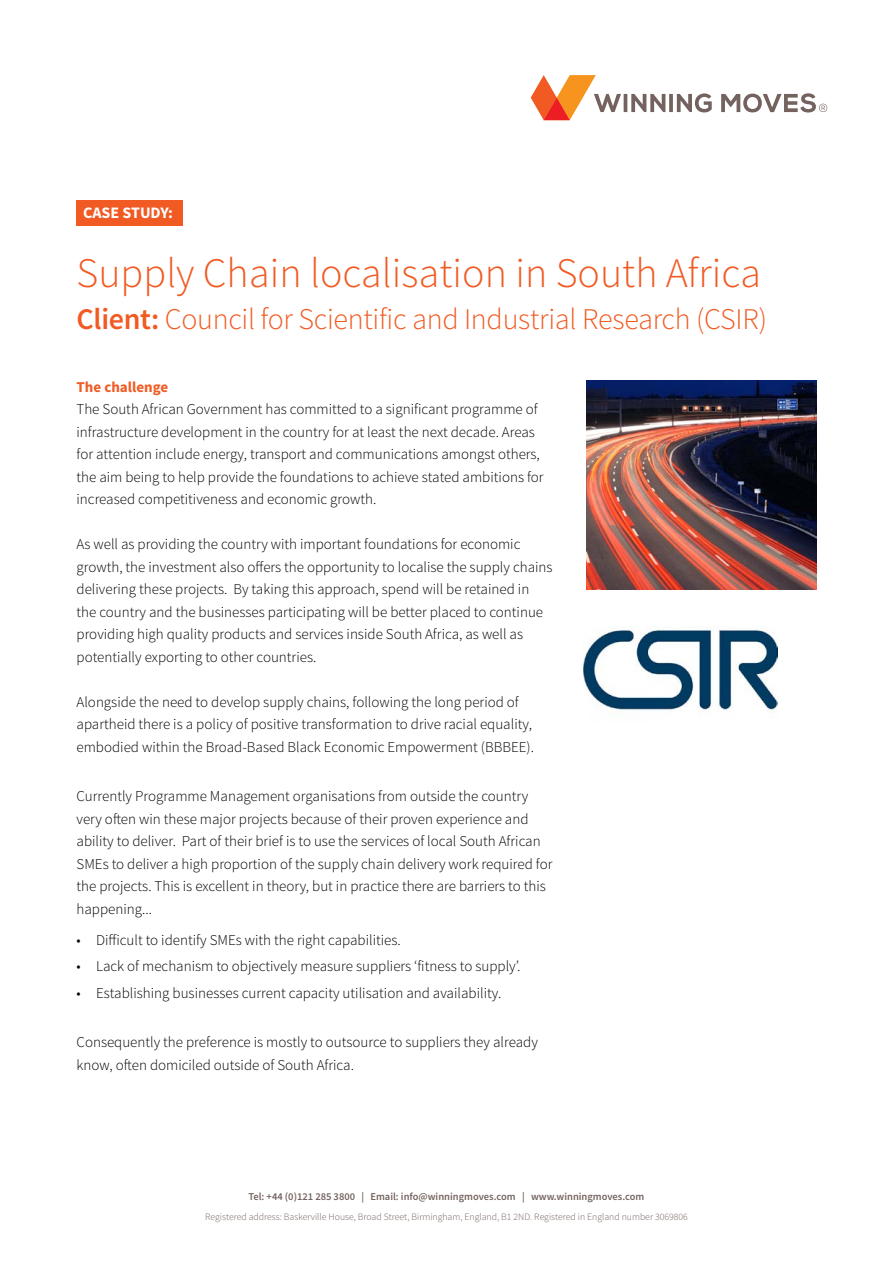
<style>
.page{position:relative;width:893px;height:1263px;background:#fff}
.page>*{position:absolute;margin:0;border:0;box-sizing:border-box;transform-origin:0 0}
.t1{font:300 42px "Source Sans Pro";color:#f15a22}
.t2{font:300 30px "Source Sans Pro";letter-spacing:-.01em;color:#f15a22}
.t3{font:700 16.05px "Source Sans Pro";color:#fff}
.t4{font:300 15px/22.5px "Source Sans Pro";color:#000}
.t5{font:700 15px "Source Sans Pro";color:#f15a22}
.t6{font:600 10.5px "Source Sans Pro";color:#73625d}
.t7{font:300 9.75px "Source Sans Pro";color:#73625d}
.s1{font-weight:600}
</style>
<div class="page">
<div style="left:77px;top:200px;width:106px;height:25px;background:#f15a22"></div>
<hr style="left:624px;top:94px;width:3px;height:18px;background:#73625d">
<svg style="left:631px;top:94px;width:34px;height:18px"></svg>
<svg style="left:669px;top:94px;width:4px;height:18px"></svg>
<svg style="left:677px;top:93px;width:35px;height:19px"></svg>
<svg style="left:721px;top:93px;width:106px;height:19px"></svg>
<svg style="left:531px;top:75px;width:90px;height:45px"></svg>
<img style="left:587px;top:381px;width:229px;height:209px">
<img style="left:584px;top:626px;width:194px;height:86px">
<p class="t3" style="left:83px;top:202px;width:92px">CASE STUDY:</p>
<h1 class="t1" style="left:77px;top:247px;width:686px">Supply Chain localisation in South Africa</h1>
<h2 class="t2" style="left:77px;top:300px;width:692px"><span class="s1">Client:</span> Council for Scientific and Industrial Research (CSIR)</h2>
<p class="t5" style="left:77px;top:377px;width:93px">The challenge</p>
<p class="t4" style="left:77px;top:398px;width:469px">The South African Government has committed to a significant programme of infrastructure development in the country for at least the next decade. Areas for attention include energy, transport and communications amongst others, the aim being to help provide the foundations to achieve stated ambitions for increased competitiveness and economic growth.</p>
<p class="t4" style="left:77px;top:533px;width:478px">As well as providing the country with important foundations for economic growth, the investment also offers the opportunity to localise the supply chains delivering these projects. By taking this approach, spend will be retained in the country and the businesses participating will be better placed to continue providing high quality products and services inside South Africa, as well as potentially exporting to other countries.</p>
<p class="t4" style="left:77px;top:691px;width:459px">Alongside the need to develop supply chains, following the long period of apartheid there is a policy of positive transformation to drive racial equality, embodied within the Broad-Based Black Economic Empowerment (BBBEE).</p>
<p class="t4" style="left:77px;top:785px;width:477px">Currently Programme Management organisations from outside the country very often win these major projects because of their proven experience and ability to deliver. Part of their brief is to use the services of local South African SMEs to deliver a high proportion of the supply chain delivery work required for the projects. This is excellent in theory, but in practice there are barriers to this happening...</p>
<p class="t4" style="left:77px;top:928px;width:326px">• Difficult to identify SMEs with the right capabilities.</p>
<p class="t4" style="left:77px;top:955px;width:445px">• Lack of mechanism to objectively measure suppliers ‘fitness to supply’.</p>
<p class="t4" style="left:77px;top:982px;width:426px">• Establishing businesses current capacity utilisation and availability.</p>
<p class="t4" style="left:77px;top:1031px;width:463px">Consequently the preference is mostly to outsource to suppliers they already know, often domiciled outside of South Africa.</p>
<p class="t6" style="left:248px;top:1190px;width:397px">Tel: +44 (0)121 285 3800 | Email: info@winningmoves.com | www.winningmoves.com</p>
<p class="t7" style="left:205px;top:1211px;width:484px">Registered address: Baskerville House, Broad Street, Birmingham, England, B1 2ND. Registered in England number 3069806</p>
</div>
